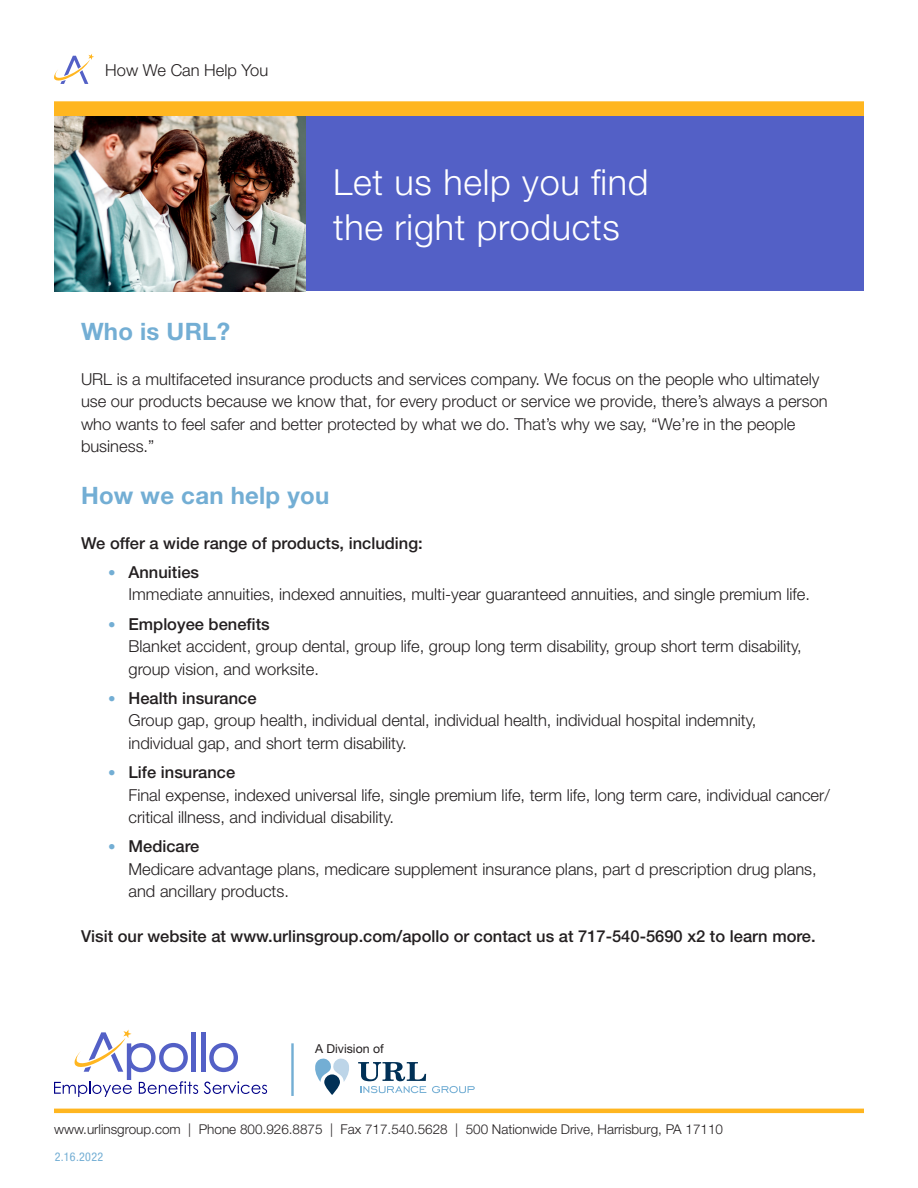
<style>
.page{position:relative;width:918px;height:1188px;background:#fff}
.page>*{position:absolute;margin:0;border:0;box-sizing:border-box;transform-origin:0 0}
.t1{font:300 36px "Helvetica Neue";letter-spacing:.02em;color:#fff}
.t2{font:700 24px "Helvetica Neue";letter-spacing:.01em;color:#73aed4}
.t3{font:300 16.5px/22.5px "Helvetica Neue";color:#231f20}
.t4{font:500 16.5px "Helvetica Neue";color:#231f20}
.t5{font:300 13.5px "Helvetica Neue";color:#231f20}
.t6{font:12.3px "Helvetica Neue";color:#231f20}
.t7{font:condensed 12px "Helvetica Neue";letter-spacing:.025em;color:#73aed4}
.s1{font-size:15px;color:#73aed4}
.s2{font-weight:500}
</style>
<div class="page">
<div style="left:54px;top:101px;width:810px;height:15px;background:#ffb620"></div>
<hr style="left:54px;top:1109px;width:810px;height:4px;background:#ffb620">
<div style="left:306px;top:116px;width:558px;height:175px;background:#5360c6"></div>
<img style="left:54px;top:116px;width:252px;height:175px">
<hr style="left:291px;top:1043px;width:3px;height:53px;background:#73aed4">
<svg style="left:315px;top:1059px;width:34px;height:23px"></svg>
<svg style="left:324px;top:1074px;width:16px;height:21px"></svg>
<svg style="left:432px;top:1086px;width:43px;height:7px"></svg>
<svg style="left:358px;top:1062px;width:68px;height:31px"></svg>
<hr style="left:202px;top:1032px;width:4px;height:40px;background:#5360c6">
<svg style="left:209px;top:1043px;width:29px;height:29px"></svg>
<svg style="left:54px;top:1030px;width:144px;height:67px"></svg>
<svg style="left:204px;top:1081px;width:63px;height:13px"></svg>
<svg style="left:54px;top:54px;width:40px;height:30px"></svg>
<p class="t3" style="left:105px;top:58px;width:164px">How We Can Help You</p>
<p class="t1" style="left:333px;top:160px;width:317px">Let us help you find</p>
<p class="t1" style="left:333px;top:205px;width:288px">the right products</p>
<p class="t2" style="left:81px;top:316px;width:151px">Who is URL?</p>
<p class="t3" style="left:81px;top:367px;width:748px">URL is a multifaceted insurance products and services company. We focus on the people who ultimately use our products because we know that, for every product or service we provide, there’s always a person who wants to feel safer and better protected by what we do. That’s why we say, “We’re in the people business.”</p>
<p class="t2" style="left:81px;top:480px;width:250px">How we can help you</p>
<p class="t4" style="left:81px;top:533px;width:343px">We offer a wide range of products, including:</p>
<p class="t3" style="left:129px;top:560px;width:683px;text-indent:-21px"><span class="s1">•</span> <span class="s2">Annuities<br></span>Immediate annuities, indexed annuities, multi-year guaranteed annuities, and single premium life.</p>
<p class="t3" style="left:129px;top:612px;width:675px;text-indent:-21px"><span class="s1">•</span> <span class="s2">Employee benefits<br></span>Blanket accident, group dental, group life, group long term disability, group short term disability, group vision, and worksite.</p>
<p class="t3" style="left:129px;top:686px;width:630px;text-indent:-21px"><span class="s1">•</span> <span class="s2">Health insurance<br></span>Group gap, group health, individual dental, individual health, individual hospital indemnity, individual gap, and short term disability.</p>
<p class="t3" style="left:129px;top:761px;width:703px;text-indent:-21px"><span class="s1">•</span> <span class="s2">Life insurance<br></span>Final expense, indexed universal life, single premium life, term life, long term care, individual cancer/ critical illness, and individual disability.</p>
<p class="t3" style="left:129px;top:835px;width:690px;text-indent:-21px"><span class="s1">•</span> <span class="s2">Medicare<br></span>Medicare advantage plans, medicare supplement insurance plans, part d prescription drug plans, and ancillary products.</p>
<p class="t4" style="left:81px;top:927px;width:736px">Visit our website at www.urlinsgroup.com/apollo or contact us at 717-540-5690 x2 to learn more.</p>
<p class="t6" style="left:315px;top:1041px;width:70px">A Division of</p>
<p class="t5" style="left:54px;top:1121px;width:671px">www.urlinsgroup.com | Phone 800.926.8875 | Fax 717.540.5628 | 500 Nationwide Drive, Harrisburg, PA 17110</p>
<p class="t7" style="left:55px;top:1150px;width:50px">2.16.2022</p>
</div>
